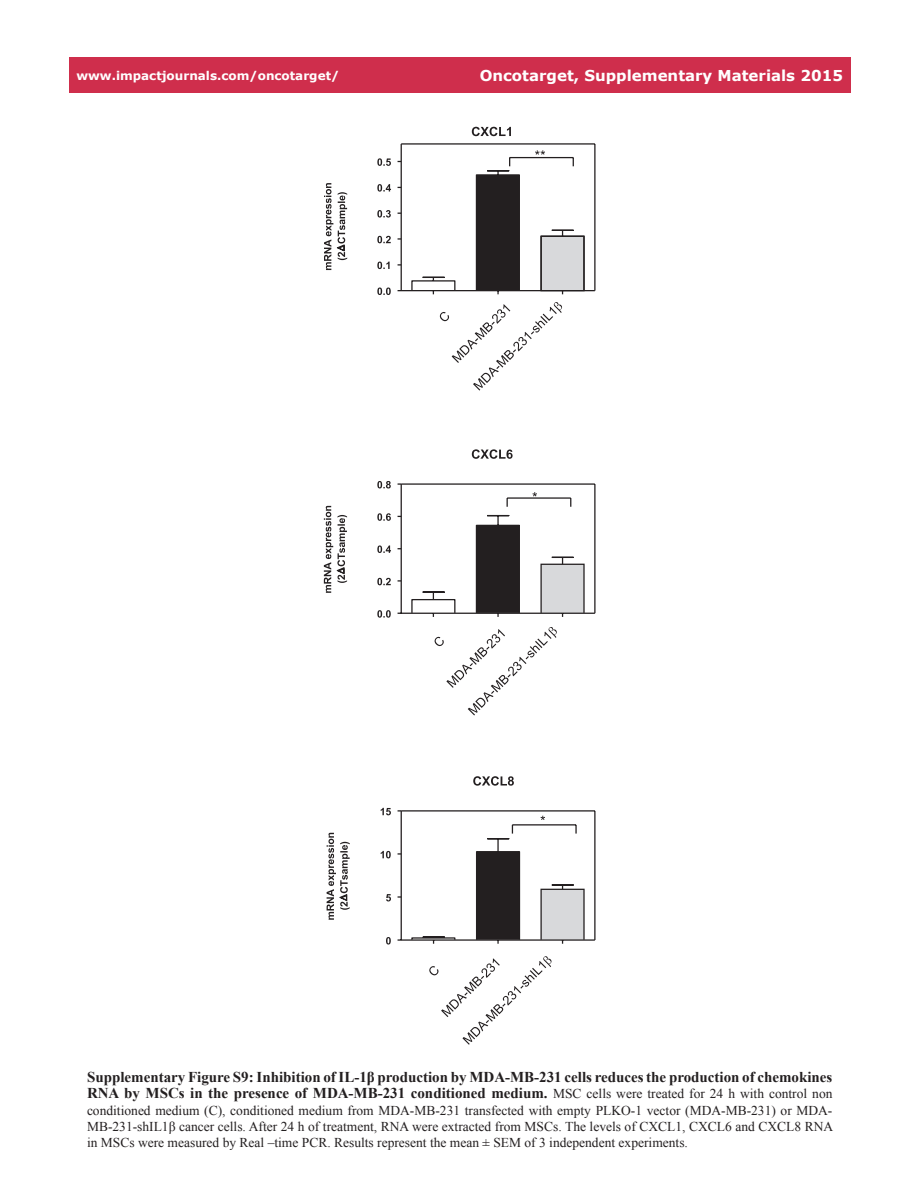
<style>
.page{position:relative;width:918px;height:1188px;background:#fff}
.page>*{position:absolute;margin:0;border:0;box-sizing:border-box;transform-origin:0 0}
.FigureText{font:700 15px/16.2px "Times New Roman";color:#231f20}
.t1{font:700 15px "Verdana";color:#fff}
.FigureText-2{font:13.5px/16.2px "Times New Roman";color:#231f20;text-align:justify}
.t2{font:700 12px "Verdana";color:#fff}
.s1{font-weight:400;font-size:13.5px}
</style>
<div class="page">
<div style="left:69px;top:57px;width:781px;height:36px;background:#cf2e4c"></div>
<hr style="left:594px;top:144px;width:2px;height:147px;background:#231f20">
<hr style="left:401px;top:143px;width:194px;height:2px;background:#231f20">
<svg style="left:472px;top:127px;width:39px;height:9px"></svg>
<svg style="left:324px;top:183px;width:23px;height:87px"></svg>
<hr style="left:401px;top:144px;width:1px;height:147px;background:#231f20">
<svg style="left:540px;top:229px;width:45px;height:65px;background:#c8c8ca"></svg>
<svg style="left:411px;top:276px;width:45px;height:18px"></svg>
<hr style="left:401px;top:290px;width:194px;height:1px;background:#231f20">
<svg style="left:377px;top:288px;width:14px;height:7px"></svg>
<svg style="left:377px;top:262px;width:13px;height:7px"></svg>
<svg style="left:377px;top:236px;width:14px;height:7px"></svg>
<svg style="left:377px;top:210px;width:14px;height:8px"></svg>
<svg style="left:377px;top:184px;width:14px;height:8px"></svg>
<svg style="left:377px;top:158px;width:14px;height:8px"></svg>
<hr style="left:594px;top:484px;width:2px;height:129px;background:#231f20">
<hr style="left:401px;top:483px;width:194px;height:2px;background:#231f20">
<div style="left:540px;top:564px;width:45px;height:50px;background:#d8d9db;border:1px solid #231f20"></div>
<svg style="left:552px;top:557px;width:21px;height:7px"></svg>
<svg style="left:472px;top:449px;width:41px;height:10px"></svg>
<svg style="left:324px;top:506px;width:23px;height:87px"></svg>
<hr style="left:401px;top:484px;width:1px;height:129px;background:#231f20">
<svg style="left:411px;top:514px;width:110px;height:103px"></svg>
<hr style="left:401px;top:613px;width:194px;height:1px;background:#231f20">
<svg style="left:377px;top:610px;width:14px;height:8px"></svg>
<svg style="left:377px;top:578px;width:14px;height:7px"></svg>
<svg style="left:377px;top:545px;width:14px;height:8px"></svg>
<svg style="left:377px;top:513px;width:14px;height:8px"></svg>
<svg style="left:377px;top:481px;width:14px;height:7px"></svg>
<hr style="left:594px;top:811px;width:2px;height:129px;background:#231f20">
<hr style="left:401px;top:810px;width:194px;height:2px;background:#231f20">
<hr style="left:423px;top:936px;width:21px;height:2px;background:#231f20">
<div style="left:411px;top:937px;width:44px;height:3px;border:1px solid #231f20"></div>
<div style="left:540px;top:889px;width:45px;height:51px;background:#d8d9db;border:1px solid #231f20"></div>
<hr style="left:552px;top:884px;width:21px;height:2px;background:#231f20">
<svg style="left:473px;top:776px;width:41px;height:10px"></svg>
<svg style="left:327px;top:833px;width:23px;height:87px"></svg>
<hr style="left:401px;top:811px;width:1px;height:129px;background:#231f20">
<hr style="left:401px;top:939px;width:194px;height:2px;background:#231f20">
<svg style="left:386px;top:937px;width:5px;height:8px"></svg>
<svg style="left:386px;top:894px;width:5px;height:7px"></svg>
<svg style="left:381px;top:851px;width:10px;height:7px"></svg>
<svg style="left:381px;top:808px;width:10px;height:7px"></svg>
<hr style="left:510px;top:157px;width:63px;height:1px;background:#231f20">
<svg style="left:475px;top:158px;width:46px;height:136px;background:#464344"></svg>
<svg style="left:535px;top:150px;width:10px;height:5px"></svg>
<svg style="left:440px;top:302px;width:122px;height:89px"></svg>
<svg style="left:435px;top:627px;width:122px;height:88px"></svg>
<svg style="left:429px;top:956px;width:123px;height:89px"></svg>
<hr style="left:512px;top:824px;width:64px;height:2px;background:#231f20">
<svg style="left:575px;top:825px;width:2px;height:9px"></svg>
<svg style="left:475px;top:825px;width:46px;height:119px"></svg>
<hr style="left:507px;top:497px;width:64px;height:2px;background:#231f20">
<svg style="left:532px;top:492px;width:5px;height:4px"></svg>
<svg style="left:541px;top:816px;width:4px;height:4px"></svg>
<p class="t2" style="left:76px;top:67px;width:264px">www.impactjournals.com/oncotarget/</p>
<p class="t1" style="left:480px;top:66px;width:365px">Oncotarget, Supplementary Materials 2015</p>
<p class="FigureText" style="left:87px;top:1069px;width:747px">Supplementary Figure S9: Inhibition of IL-1β production by MDA-MB-231 cells reduces the production of chemokines<br>RNA by MSCs in the presence of MDA-MB-231 conditioned medium. <span class="s1">MSC cells were treated for 24 h with control non</span></p>
<p class="FigureText-2" style="left:87px;top:1102px;width:748px">conditioned medium (C), conditioned medium from MDA-MB-231 transfected with empty PLKO-1 vector (MDA-MB-231) or MDA-MB-231-shIL1β cancer cells. After 24 h of treatment, RNA were extracted from MSCs. The levels of CXCL1, CXCL6 and CXCL8 RNA in MSCs were measured by Real –time PCR. Results represent the mean ± SEM of 3 independent experiments.</p>
</div>
